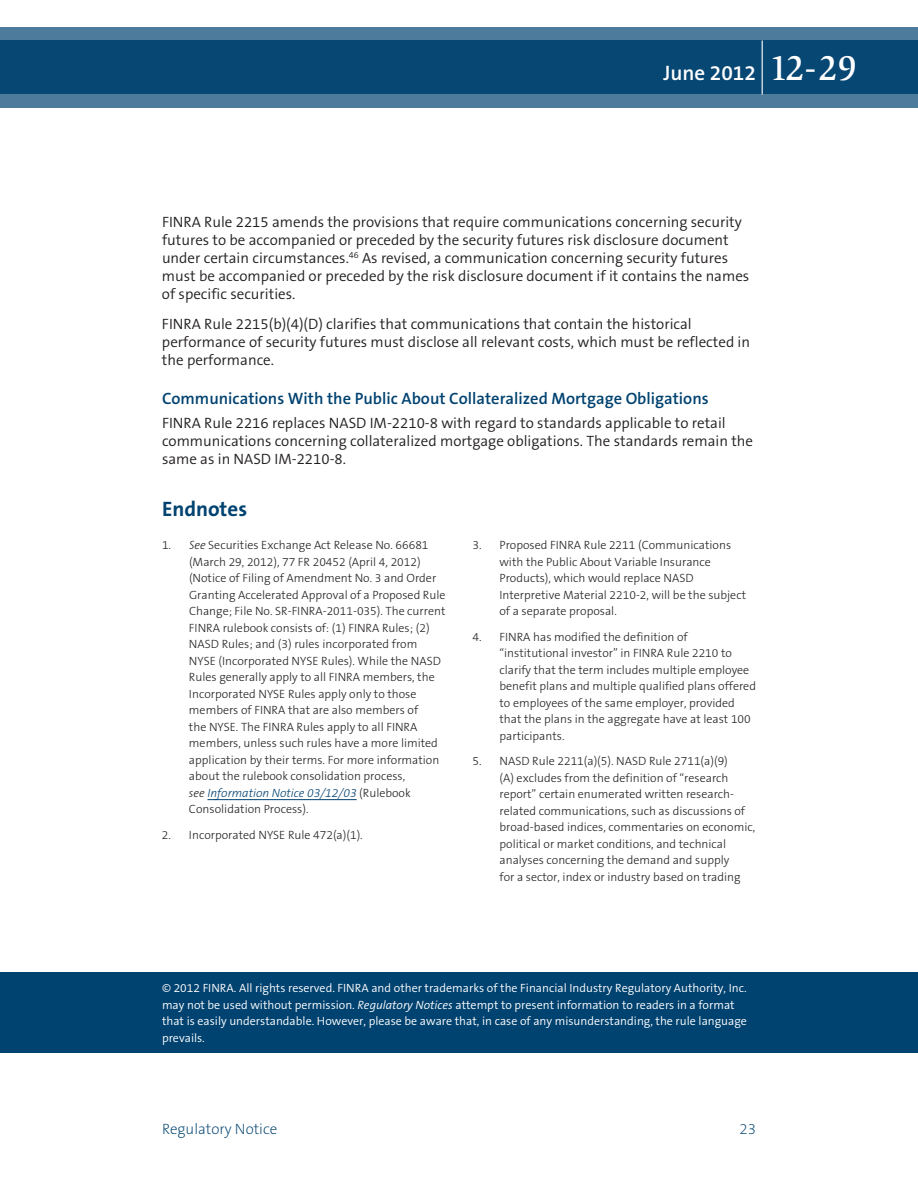
<style>
.page{position:relative;width:918px;height:1188px;background:#fff}
.page>*{position:absolute;margin:0;border:0;box-sizing:border-box;transform-origin:0 0}
.t1{font:600 21px "The Sans B6";color:#fff}
.t2{font:700 21px "The Sans B7";color:#004270}
.t3{font:600 16.5px "The Sans B6";color:#004270}
.t4{font:300 15px/18px "The Sans B4";color:#231f20}
.t5{font:200 15px "The Sans B2";color:#004270}
.t6{font:300 12px/16.5px "The Sans B3";color:#231f20}
.t7{font:300 12px/16.5px "The Sans B4";color:#fff}
.s1{font-family:"Slimbach LT";font-weight:500;font-size:36px}
.s2{font-style:italic}
.s3{font-style:italic;color:#004270}
</style>
<div class="page">
<div style="left:0;top:972px;width:918px;height:81px;background:#004270"></div>
<svg style="left:0;top:27px;width:918px;height:81px;background:#1e5881"></svg>
<hr style="left:762px;top:40px;width:1px;height:54px;background:#fff">
<hr style="left:208px;top:799px;width:149px;height:1px;background:#004270">
<h1 class="t1" style="left:663px;top:62px;width:195px">June 2012 <span class="s1">12-29</span></h1>
<p class="t4" style="left:162px;top:213px;width:589px">FINRA Rule 2215 amends the provisions that require communications concerning security futures to be accompanied or preceded by the security futures risk disclosure document under certain circumstances.<sup>46</sup> As revised, a communication concerning security futures must be accompanied or preceded by the risk disclosure document if it contains the names of specific securities.</p>
<p class="t4" style="left:162px;top:315px;width:590px">FINRA Rule 2215(b)(4)(D) clarifies that communications that contain the historical performance of security futures must disclose all relevant costs, which must be reflected in the performance.</p>
<h2 class="t3" style="left:162px;top:389px;width:548px">Communications With the Public About Collateralized Mortgage Obligations</h2>
<p class="t4" style="left:162px;top:414px;width:593px">FINRA Rule 2216 replaces NASD IM-2210-8 with regard to standards applicable to retail communications concerning collateralized mortgage obligations. The standards remain the same as in NASD IM-2210-8.</p>
<h1 class="t2" style="left:162px;top:497px;width:87px">Endnotes</h1>
<p class="t6" style="left:189px;top:537px;width:258px;text-indent:-27px">1. <span class="s2">See</span> Securities Exchange Act Release No. 66681 (March 29, 2012), 77 FR 20452 (April 4, 2012) (Notice of Filing of Amendment No. 3 and Order Granting Accelerated Approval of a Proposed Rule Change; File No. SR-FINRA-2011-035). The current FINRA rulebook consists of: (1) FINRA Rules; (2)<br>NASD Rules; and (3) rules incorporated from NYSE (Incorporated NYSE Rules). While the NASD Rules generally apply to all FINRA members, the Incorporated NYSE Rules apply only to those members of FINRA that are also members of<br>the NYSE. The FINRA Rules apply to all FINRA members, unless such rules have a more limited application by their terms. For more information about the rulebook consolidation process,<br><span class="s2">see</span> <span class="s3">Information Notice 03/12/03</span> (Rulebook Consolidation Process).</p>
<p class="t6" style="left:162px;top:827px;width:202px">2. Incorporated NYSE Rule 472(a)(1).</p>
<p class="t6" style="left:500px;top:537px;width:248px;text-indent:-27px">3. Proposed FINRA Rule 2211 (Communications with the Public About Variable Insurance Products), which would replace NASD Interpretive Material 2210-2, will be the subject of a separate proposal.</p>
<p class="t6" style="left:500px;top:629px;width:258px;text-indent:-27px">4. FINRA has modified the definition of “institutional investor” in FINRA Rule 2210 to clarify that the term includes multiple employee benefit plans and multiple qualified plans offered to employees of the same employer, provided that the plans in the aggregate have at least 100 participants.</p>
<p class="t6" style="left:500px;top:753px;width:257px;text-indent:-27px">5. NASD Rule 2211(a)(5). NASD Rule 2711(a)(9)<br>(A) excludes from the definition of “research report” certain enumerated written research&shy;related communications, such as discussions of broad-based indices, commentaries on economic, political or market conditions, and technical analyses concerning the demand and supply<br>for a sector, index or industry based on trading</p>
<p class="t7" style="left:162px;top:980px;width:586px">© 2012 FINRA. All rights reserved. FINRA and other trademarks of the Financial Industry Regulatory Authority, Inc. may not be used without permission. <span class="s2">Regulatory Notices</span> attempt to present information to readers in a format that is easily understandable. However, please be aware that, in case of any misunderstanding, the rule language prevails.</p>
<p class="t5" style="left:162px;top:1121px;width:117px">Regulatory Notice</p>
<p class="t5" style="left:740px;top:1121px;width:18px">23</p>
</div>
